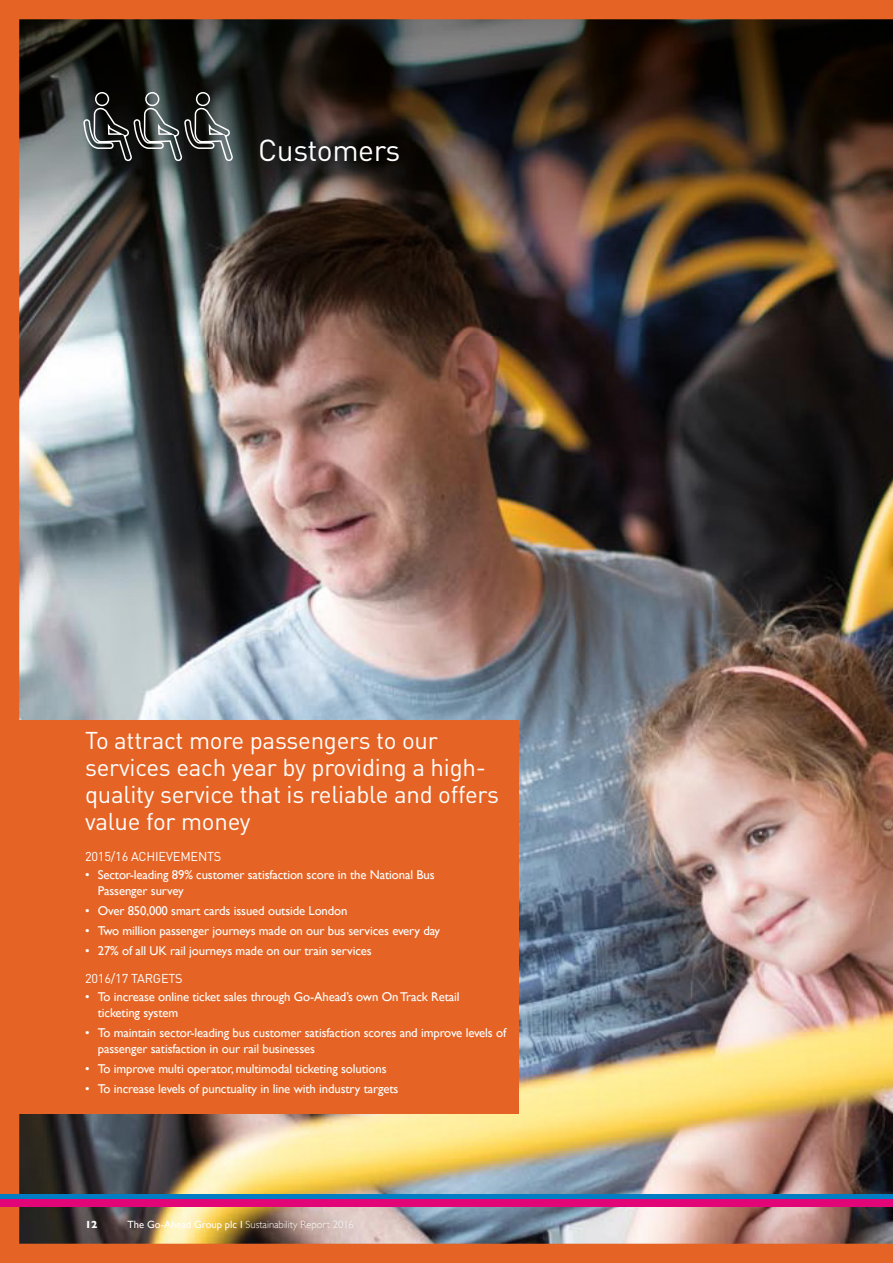
<style>
.page{position:relative;width:893px;height:1263px;background:#fff}
.page>*{position:absolute;margin:0;border:0;box-sizing:border-box;transform-origin:0 0}
.t1{font:30px "DINOT";letter-spacing:-.015em;color:#fff}
.t2{font:24px/27px "DINOT";letter-spacing:-.01em;color:#fff}
.t3{font:12.75px/15.8px "Gill Sans";letter-spacing:-.01em;color:#fff}
.t4{font:12.75px "DINOT";letter-spacing:-.015em;color:#fff}
.t5{font:300 10.5px "Gill Sans";color:#fff}
.t6{font:700 10.5px "Gill Sans";color:#fff}
.s1{font-weight:400}
</style>
<div class="page">
<img style="left:0;top:0;width:893px;height:1263px">
<svg style="left:83px;top:92px;width:150px;height:69px;background:#434847"></svg>
<div style="left:0;top:1194px;width:893px;height:6px;background:#007dc3"></div>
<div style="left:0;top:1200px;width:893px;height:7px;background:#e20577"></div>
<h1 class="t1" style="left:258px;top:132px;width:144px">Customers</h1>
<h2 class="t2" style="left:85px;top:727px;width:415px">To attract more passengers to our services each year by providing a high&shy;quality service that is reliable and offers value for money</h2>
<p class="t4" style="left:85px;top:848px;width:138px">2015/16 ACHIEVEMENTS</p>
<p class="t3" style="left:98px;top:866px;width:338px;text-indent:-13px">• Sector-leading 89% customer satisfaction score in the National Bus<br>Passenger survey</p>
<p class="t3" style="left:85px;top:902px;width:264px">• Over 850,000 smart cards issued outside London</p>
<p class="t3" style="left:85px;top:922px;width:357px">• Two million passenger journeys made on our bus services every day</p>
<p class="t3" style="left:85px;top:942px;width:288px">• 27% of all UK rail journeys made on our train services</p>
<p class="t4" style="left:85px;top:970px;width:99px">2016/17 TARGETS</p>
<p class="t3" style="left:98px;top:989px;width:363px;text-indent:-13px">• To increase online ticket sales through Go-Ahead’s own On Track Retail ticketing system</p>
<p class="t3" style="left:98px;top:1024px;width:410px;text-indent:-13px">• To maintain sector-leading bus customer satisfaction scores and improve levels of passenger satisfaction in our rail businesses</p>
<p class="t3" style="left:85px;top:1060px;width:303px">• To improve multi operator, multimodal ticketing solutions</p>
<p class="t3" style="left:85px;top:1080px;width:315px">• To increase levels of punctuality in line with industry targets</p>
<p class="t6" style="left:85px;top:1218px;width:14px">12</p>
<p class="t5" style="left:128px;top:1218px;width:228px"><span class="s1">The Go-Ahead Group plc I</span> Sustainability Report 2016</p>
</div>
